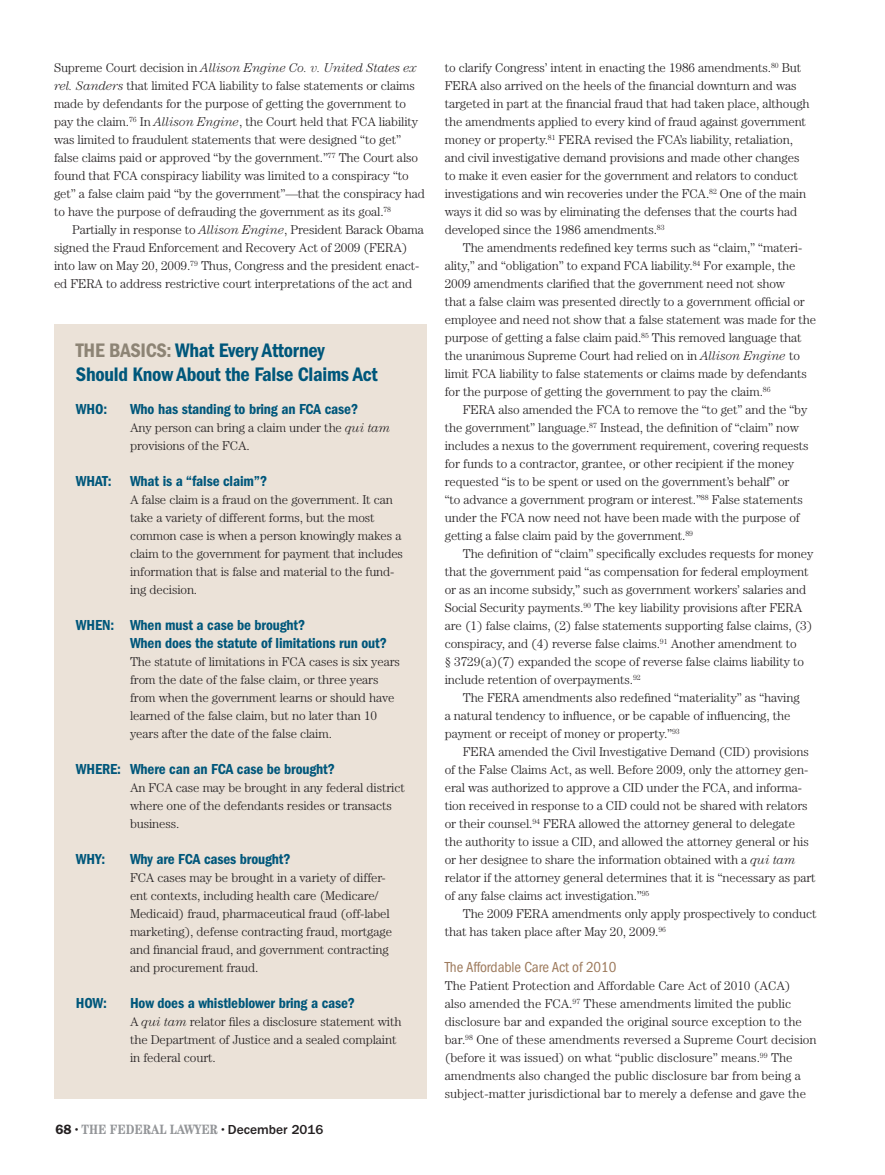
<style>
.page{position:relative;width:885px;height:1175px;background:#fff}
.page>*{position:absolute;margin:0;border:0;box-sizing:border-box;transform-origin:0 0}
.Subhead{font:600 condensed 20.25px/24px "Franklin Gothic";letter-spacing:-.015em;color:#00577b}
.Subhead-2{font:600 condensed 15px/18px "Franklin Gothic";letter-spacing:-.01em;color:#00577b}
.SubSubHead{font:condensed 15px "ITC Franklin Gothic Std";letter-spacing:-.01em;color:#9d7a5c}
.t1{font:700 condensed 13.5px "Century";color:#939598}
.Body_Copy{font:300 12.75px/18px "Century";letter-spacing:-.01em;color:#231f20}
.Body_Copy_No_Indent{font:300 12.75px/18px "Century";letter-spacing:-.01em;color:#231f20}
.s1{font-style:italic}
.s2{color:#8d8475}
.s3{font-family:"Franklin Gothic";font-weight:600;font-stretch:normal;color:#231f20}
.s4{font-weight:300;font-size:7.5px;color:#231f20}
.s5{font-family:"ITC Franklin Gothic Std";font-weight:500;font-stretch:normal;color:#231f20}
</style>
<div class="page">
<div style="left:54px;top:324px;width:372px;height:774px;background:#ebe2d8"></div>
<p class="Body_Copy_No_Indent" style="left:54px;top:58px;width:372px">Supreme Court decision in <span class="s1">Allison Engine Co. v. United States ex rel. Sanders</span> that limited FCA liability to false statements or claims made by defendants for the purpose of getting the government to pay the claim.<sup>76</sup> In <span class="s1">Allison Engine</span>, the Court held that FCA liability was limited to fraudulent statements that were designed “to get” false claims paid or approved “by the government.”<sup>77</sup> The Court also found that FCA conspiracy liability was limited to a conspiracy “to get” a false claim paid “by the government”—that the conspiracy had to have the purpose of defrauding the government as its goal.<sup>78</sup></p>
<p class="Body_Copy" style="left:54px;top:220px;width:371px;text-indent:18px">Partially in response to <span class="s1">Allison Engine</span>, President Barack Obama signed the Fraud Enforcement and Recovery Act of 2009 (FERA) into law on May 20, 2009.<sup>79</sup> Thus, Congress and the president enact&shy;ed FERA to address restrictive court interpretations of the act and</p>
<p class="Subhead" style="left:76px;top:339px;width:303px"><span class="s2">THE BASICS:</span> What Every Attorney<br>Should Know About the False Claims Act</p>
<p class="Subhead-2" style="left:76px;top:400px;width:33px">WHO:</p>
<p class="Subhead-2" style="left:130px;top:400px;width:229px">Who has standing to bring an FCA case?</p>
<p class="Body_Copy_No_Indent" style="left:130px;top:418px;width:261px">Any person can bring a claim under the <span class="s1">qui tam </span>provisions of the FCA.</p>
<p class="Subhead-2" style="left:76px;top:472px;width:193px">WHAT: What is a “false claim”?</p>
<p class="Body_Copy_No_Indent" style="left:130px;top:490px;width:274px">A false claim is a fraud on the government. It can take a variety of different forms, but the most common case is when a person knowingly makes a claim to the government for payment that includes information that is false and material to the fund&shy;ing decision.</p>
<p class="Subhead-2" style="left:130px;top:616px;width:258px;text-indent:-54px">WHEN: When must a case be brought?<br>When does the statute of limitations run out?</p>
<p class="Body_Copy_No_Indent" style="left:130px;top:652px;width:271px">The statute of limitations in FCA cases is six years from the date of the false claim, or three years from when the government learns or should have learned of the false claim, but no later than 10 years after the date of the false claim.</p>
<p class="Subhead-2" style="left:76px;top:760px;width:260px">WHERE: Where can an FCA case be brought?</p>
<p class="Body_Copy_No_Indent" style="left:130px;top:778px;width:276px">An FCA case may be brought in any federal district where one of the defendants resides or transacts business.</p>
<p class="Subhead-2" style="left:76px;top:850px;width:31px">WHY:</p>
<p class="Subhead-2" style="left:130px;top:850px;width:162px">Why are FCA cases brought?</p>
<p class="Body_Copy_No_Indent" style="left:130px;top:868px;width:263px">FCA cases may be brought in a variety of differ&shy;ent contexts, including health care (Medicare/ Medicaid) fraud, pharmaceutical fraud (off-label marketing), defense contracting fraud, mortgage and financial fraud, and government contracting and procurement fraud.</p>
<p class="Subhead-2" style="left:76px;top:994px;width:32px">HOW:</p>
<p class="Subhead-2" style="left:130px;top:994px;width:226px">How does a whistleblower bring a case?</p>
<p class="Body_Copy_No_Indent" style="left:130px;top:1012px;width:273px">A <span class="s1">qui tam</span> relator files a disclosure statement with the Department of Justice and a sealed complaint in federal court.</p>
<p class="t1" style="left:56px;top:1121px;width:269px"><span class="s3">68</span> <span class="s4">•</span> THE FEDERAL LAWYER <span class="s4">•</span> <span class="s5">December 2016</span></p>
<p class="Body_Copy" style="left:444px;top:58px;width:366px">to clarify Congress’ intent in enacting the 1986 amendments.<sup>80</sup> But FERA also arrived on the heels of the financial downturn and was targeted in part at the financial fraud that had taken place, although the amendments applied to every kind of fraud against government money or property.<sup>81</sup> FERA revised the FCA’s liability, retaliation, and civil investigative demand provisions and made other changes to make it even easier for the government and relators to conduct investigations and win recoveries under the FCA.<sup>82</sup> One of the main ways it did so was by eliminating the defenses that the courts had developed since the 1986 amendments.<sup>83</sup></p>
<p class="Body_Copy" style="left:444px;top:238px;width:373px;text-indent:18px">The amendments redefined key terms such as “claim,” “materi&shy;ality,” and “obligation” to expand FCA liability.<sup>84</sup> For example, the 2009 amendments clarified that the government need not show<br>that a false claim was presented directly to a government official or employee and need not show that a false statement was made for the purpose of getting a false claim paid.<sup>85</sup> This removed language that the unanimous Supreme Court had relied on in <span class="s1">Allison Engine</span> to limit FCA liability to false statements or claims made by defendants for the purpose of getting the government to pay the claim.<sup>86</sup></p>
<p class="Body_Copy" style="left:444px;top:400px;width:365px;text-indent:18px">FERA also amended the FCA to remove the “to get” and the “by the government” language.<sup>87</sup> Instead, the definition of “claim” now includes a nexus to the government requirement, covering requests for funds to a contractor, grantee, or other recipient if the money requested “is to be spent or used on the government’s behalf” or “to advance a government program or interest.”<sup>88</sup> False statements under the FCA now need not have been made with the purpose of getting a false claim paid by the government.<sup>89</sup></p>
<p class="Body_Copy" style="left:444px;top:544px;width:370px;text-indent:18px">The definition of “claim” specifically excludes requests for money that the government paid “as compensation for federal employment or as an income subsidy,” such as government workers’ salaries and Social Security payments.<sup>90</sup> The key liability provisions after FERA are (1) false claims, (2) false statements supporting false claims, (3) conspiracy, and (4) reverse false claims.<sup>91</sup> Another amendment to<br>§ 3729(a)(7) expanded the scope of reverse false claims liability to include retention of overpayments.<sup>92</sup></p>
<p class="Body_Copy" style="left:444px;top:688px;width:356px;text-indent:18px">The FERA amendments also redefined “materiality” as “having a natural tendency to influence, or be capable of influencing, the payment or receipt of money or property.”<sup>93</sup></p>
<p class="Body_Copy" style="left:444px;top:742px;width:372px;text-indent:18px">FERA amended the Civil Investigative Demand (CID) provisions of the False Claims Act, as well. Before 2009, only the attorney gen&shy;eral was authorized to approve a CID under the FCA, and informa&shy;tion received in response to a CID could not be shared with relators or their counsel.<sup>94</sup> FERA allowed the attorney general to delegate the authority to issue a CID, and allowed the attorney general or his or her designee to share the information obtained with a <span class="s1">qui tam </span>relator if the attorney general determines that it is “necessary as part of any false claims act investigation.”<sup>95</sup></p>
<p class="Body_Copy" style="left:444px;top:904px;width:373px;text-indent:18px">The 2009 FERA amendments only apply prospectively to conduct that has taken place after May 20, 2009.<sup>96</sup></p>
<p class="SubSubHead" style="left:444px;top:959px;width:173px">The Affordable Care Act of 2010</p>
<p class="Body_Copy_No_Indent" style="left:444px;top:976px;width:373px">The Patient Protection and Affordable Care Act of 2010 (ACA)<br>also amended the FCA.<sup>97</sup> These amendments limited the public disclosure bar and expanded the original source exception to the bar.<sup>98</sup> One of these amendments reversed a Supreme Court decision (before it was issued) on what “public disclosure” means.<sup>99</sup> The amendments also changed the public disclosure bar from being a subject-matter jurisdictional bar to merely a defense and gave the</p>
</div>
